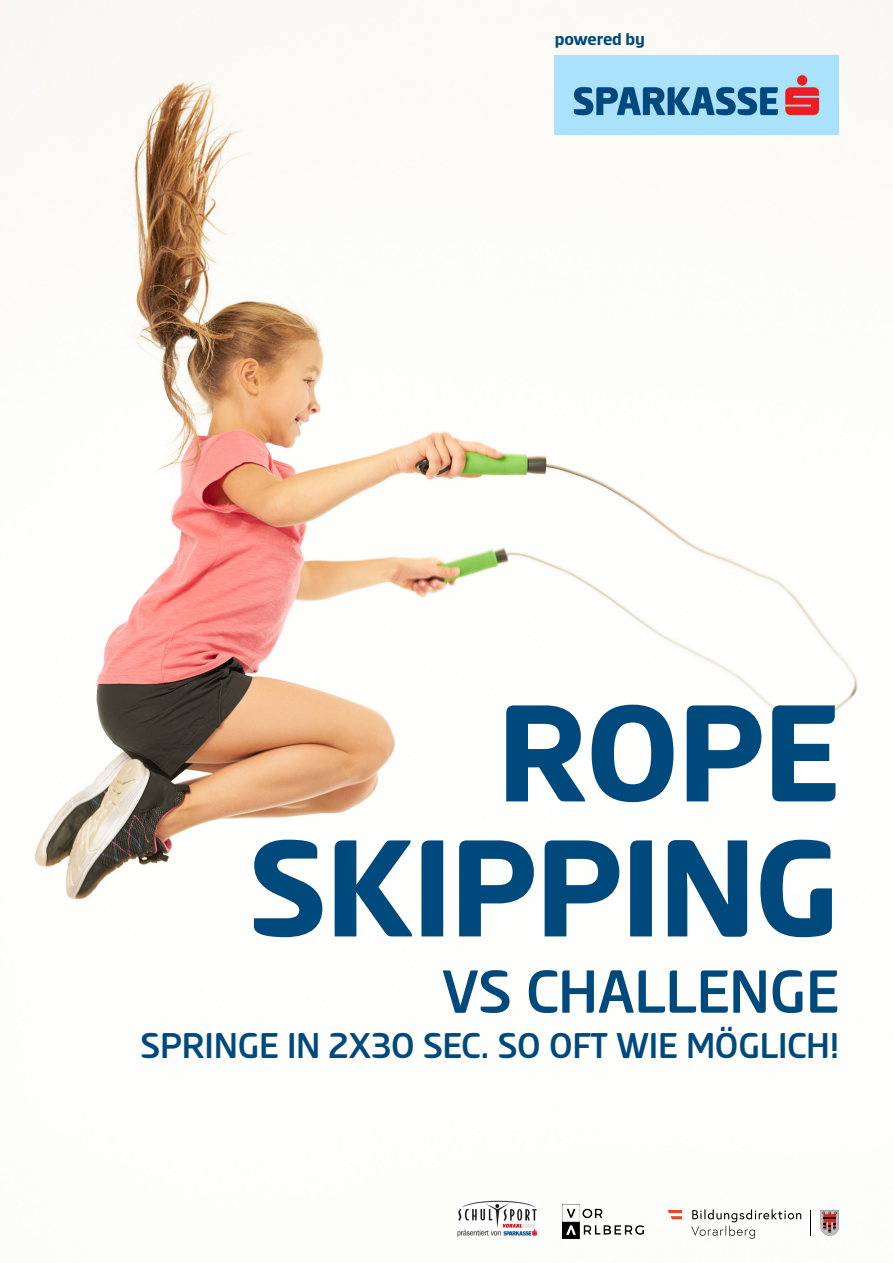
<style>
.page{position:relative;width:893px;height:1263px;background:#fff}
.page>*{position:absolute;margin:0;border:0;box-sizing:border-box;transform-origin:0 0}
.t1{font:700 150px/135px "Erste";letter-spacing:-.005em;color:#00497c;text-align:right}
.t2{font:500 66px "Erste";letter-spacing:-.01em;color:#00497c}
.t3{font:500 39px "Erste";letter-spacing:-.01em;color:#00497c}
.t4{font:700 18px "Erste";letter-spacing:-.01em;color:#00497c}
</style>
<div class="page">
<img style="left:0;top:0;width:893px;height:1239px">
<img style="left:555px;top:55px;width:284px;height:80px">
<img style="left:458px;top:1201px;width:79px;height:27px">
<img style="left:458px;top:1230px;width:79px;height:8px">
<img style="left:563px;top:1204px;width:81px;height:35px">
<svg style="left:811px;top:1210px;width:1px;height:25px"></svg>
<svg style="left:820px;top:1210px;width:19px;height:25px"></svg>
<svg style="left:691px;top:1209px;width:110px;height:30px"></svg>
<svg style="left:668px;top:1210px;width:14px;height:9px"></svg>
<p class="t4" style="left:555px;top:30px;width:91px">powered by</p>
<h1 class="t1" style="left:249px;top:683px;width:591px">ROPE<br>SKIPPING</h1>
<h2 class="t2" style="left:442px;top:958px;width:399px">VS CHALLENGE</h2>
<p class="t3" style="left:140px;top:1025px;width:700px">SPRINGE IN 2X30 SEC. SO OFT WIE MÖGLICH!</p>
</div>
